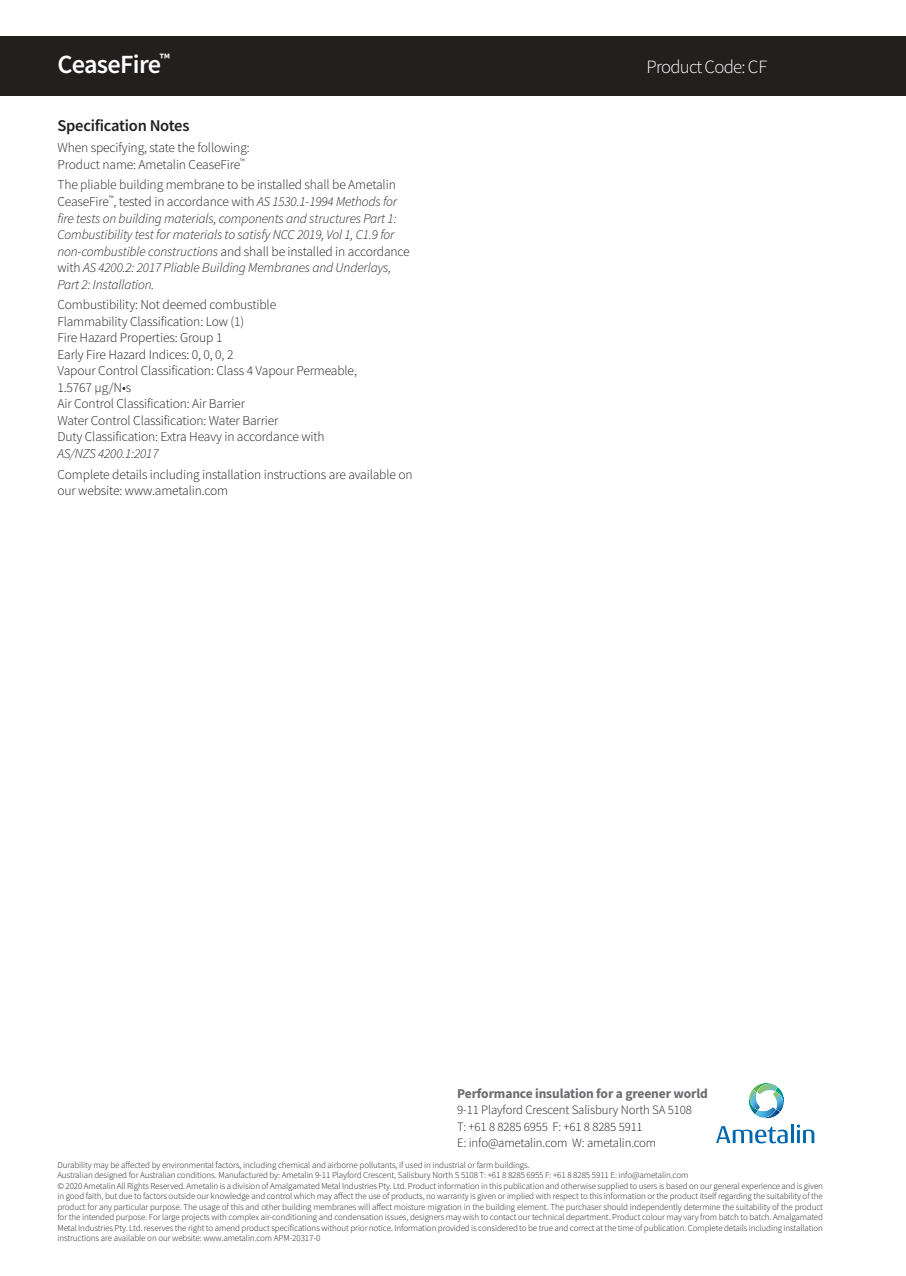
<style>
.page{position:relative;width:906px;height:1276px;background:#fff}
.page>*{position:absolute;margin:0;border:0;box-sizing:border-box;transform-origin:0 0}
.t1{font:600 26.25px "Source Sans Pro";letter-spacing:-.025em;color:#fff}
.t2{font:300 18.75px "Source Sans Pro";letter-spacing:-.04em;color:#fff}
.t3{font:600 16.5px "Source Sans Pro";letter-spacing:-.015em;color:#221f1f}
.t4{font:300 13.5px/16.5px "Source Sans Pro";letter-spacing:-.01em;color:#221f1f}
.t5{font:italic 300 13.5px/16.5px "Source Sans Pro";letter-spacing:-.01em;color:#221f1f}
.t6{font:700 13.5px "Source Sans Pro";letter-spacing:-.01em;color:#6c6b70}
.t7{font:300 12.75px/16.5px "Source Sans Pro";letter-spacing:-.01em;color:#221f1f}
.t8{font:300 9px/10.5px "Source Sans Pro";letter-spacing:-.01em;color:#221f1f}
.s1{font-style:normal}
</style>
<div class="page">
<div style="left:0;top:36px;width:906px;height:60px;background:#221f1f"></div>
<svg style="left:716px;top:1086px;width:98px;height:57px"></svg>
<img style="left:755px;top:1107px;width:17px;height:10px">
<img style="left:758px;top:1109px;width:22px;height:9px">
<img style="left:760px;top:1085px;width:17px;height:9px">
<img style="left:752px;top:1083px;width:22px;height:9px">
<img style="left:749px;top:1089px;width:11px;height:21px">
<img style="left:748px;top:1092px;width:10px;height:22px">
<img style="left:772px;top:1091px;width:11px;height:21px">
<img style="left:775px;top:1087px;width:9px;height:21px">
<h1 class="t1" style="left:57px;top:54px;width:114px">CeaseFire<sup>™</sup></h1>
<h2 class="t2" style="left:646px;top:58px;width:122px">Product Code: CF</h2>
<h3 class="t3" style="left:57px;top:120px;width:133px">Specification Notes</h3>
<h3 class="t4" style="left:57px;top:140px;width:194px">When specifying, state the following:<br>Product name: Ametalin CeaseFire<sup>™</sup></h3>
<p class="t5" style="left:57px;top:178px;width:354px"><span class="s1">The pliable building membrane to be installed shall be Ametalin CeaseFire</span><sup>™</sup><span class="s1">, tested in accordance with</span> AS 1530.1-1994 Methods for fire tests on building materials, components and structures Part 1:<br>Combustibility test for materials to satisfy NCC 2019, Vol 1, C1.9 for non-combustible constructions <span class="s1">and shall be installed in accordance with</span> AS 4200.2: 2017 Pliable Building Membranes and Underlays, Part 2: Installation.</p>
<p class="t4" style="left:57px;top:297px;width:301px">Combustibility: Not deemed combustible<br>Flammability Classification: Low (1)<br>Fire Hazard Properties: Group 1<br>Early Fire Hazard Indices: 0, 0, 0, 2<br>Vapour Control Classification: Class 4 Vapour Permeable, 1.5767 µg/N•s<br>Air Control Classification: Air Barrier<br>Water Control Classification: Water Barrier<br>Duty Classification: Extra Heavy in accordance with</p>
<h3 class="t5" style="left:57px;top:446px;width:103px">AS/NZS 4200.1:2017</h3>
<h3 class="t4" style="left:57px;top:466px;width:357px">Complete details including installation instructions are available on our website: www.ametalin.com</h3>
<h3 class="t6" style="left:457px;top:1088px;width:252px">Performance insulation for a greener world</h3>
<h3 class="t7" style="left:457px;top:1102px;width:236px">9-11 Playford Crescent Salisbury North SA 5108<br>T: +61 8 8285 6955 F: +61 8 8285 5911<br>E: info@ametalin.com W: ametalin.com</h3>
<p class="t8" style="left:57px;top:1160px;width:767px">Durability may be affected by environmental factors, including chemical and airborne pollutants, if used in industrial or farm buildings.<br>Australian designed for Australian conditions. Manufactured by: Ametalin 9-11 Playford Crescent, Salisbury North S 5108 T: +61 8 8285 6955 F: +61 8 8285 5911 E: info@ametalin.com<br>© 2020 Ametalin All Rights Reserved. Ametalin is a division of Amalgamated Metal Industries Pty. Ltd. Product information in this publication and otherwise supplied to users is based on our general experience and is given in good faith, but due to factors outside our knowledge and control which may affect the use of products, no warranty is given or implied with respect to this information or the product itself regarding the suitability of the product for any particular purpose. The usage of this and other building membranes will affect moisture migration in the building element. The purchaser should independently determine the suitability of the product for the intended purpose. For large projects with complex air-conditioning and condensation issues, designers may wish to contact our technical department. Product colour may vary from batch to batch. Amalgamated Metal Industries Pty. Ltd. reserves the right to amend product specifications without prior notice. Information provided is considered to be true and correct at the time of publication. Complete details including installation instructions are available on our website: www.ametalin.com APM-20317-0</p>
</div>
